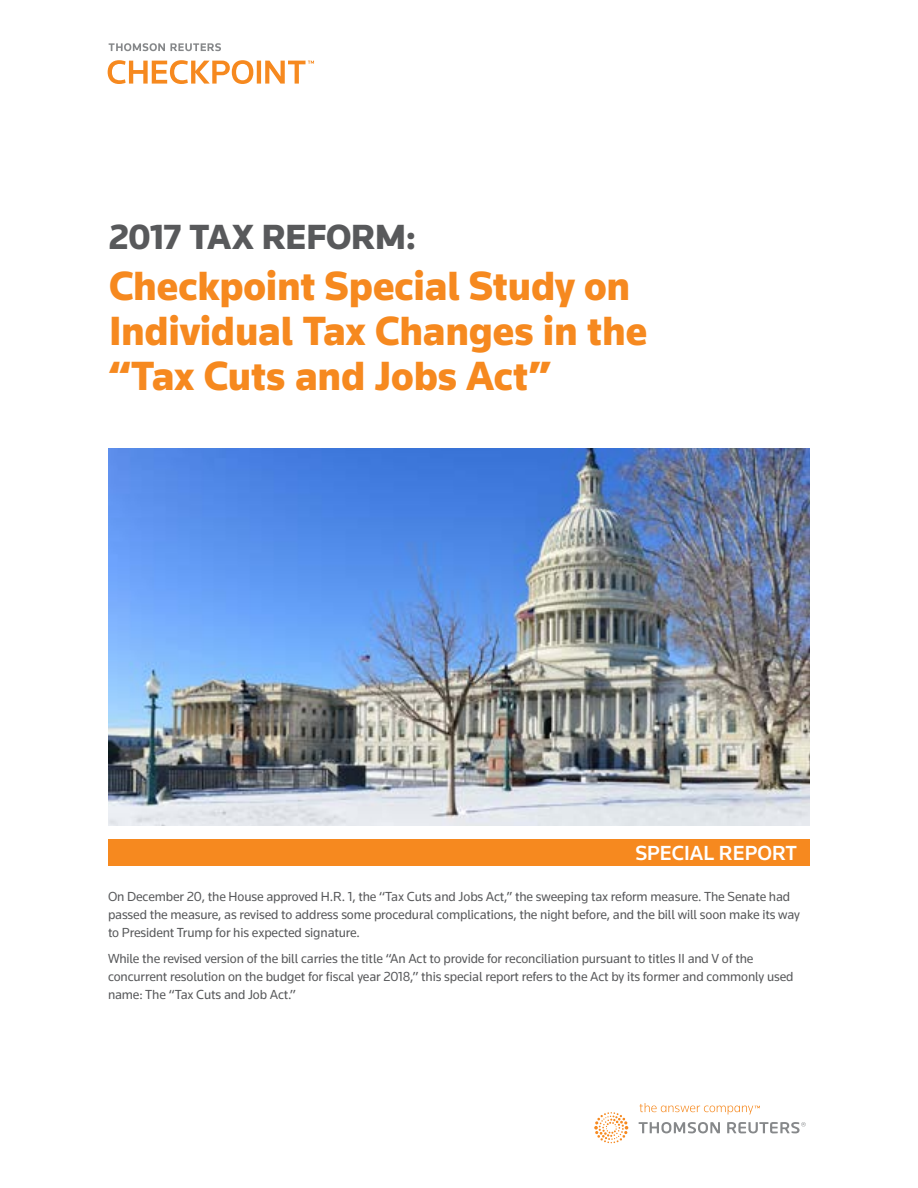
<style>
.page{position:relative;width:918px;height:1188px;background:#fff}
.page>*{position:absolute;margin:0;border:0;box-sizing:border-box;transform-origin:0 0}
.t1{font:900 42px/45px "Knowledge 2017";letter-spacing:-.005em;color:#f6891f}
.t2{font:900 36px "Knowledge 2017";letter-spacing:-.01em;color:#58595b}
.t3{font:500 21px "Knowledge 2017";color:#fff}
.t4{font:13.5px/18px "Knowledge 2017";letter-spacing:-.01em;color:#58595b}
</style>
<div class="page">
<svg style="left:594px;top:1103px;width:212px;height:40px"></svg>
<div style="left:108px;top:839px;width:702px;height:27px;background:#f6891f"></div>
<svg style="left:109px;top:43px;width:112px;height:8px"></svg>
<svg style="left:108px;top:60px;width:206px;height:24px"></svg>
<img style="left:108px;top:448px;width:702px;height:377px">
<h2 class="t2" style="left:109px;top:214px;width:309px">2017 TAX REFORM:</h2>
<h1 class="t1" style="left:109px;top:263px;width:540px">Checkpoint Special Study on<br>Individual Tax Changes in the “Tax Cuts and Jobs Act”</h1>
<h3 class="t3" style="left:635px;top:840px;width:163px">SPECIAL REPORT</h3>
<p class="t4" style="left:108px;top:887px;width:693px">On December 20, the House approved H.R. 1, the ‘‘Tax Cuts and Jobs Act,’’ the sweeping tax reform measure. The Senate had passed the measure, as revised to address some procedural complications, the night before, and the bill will soon make its way to President Trump for his expected signature.</p>
<p class="t4" style="left:108px;top:949px;width:687px">While the revised version of the bill carries the title “An Act to provide for reconciliation pursuant to titles II and V of the concurrent resolution on the budget for fiscal year 2018,” this special report refers to the Act by its former and commonly used name: The “Tax Cuts and Job Act.”</p>
</div>
